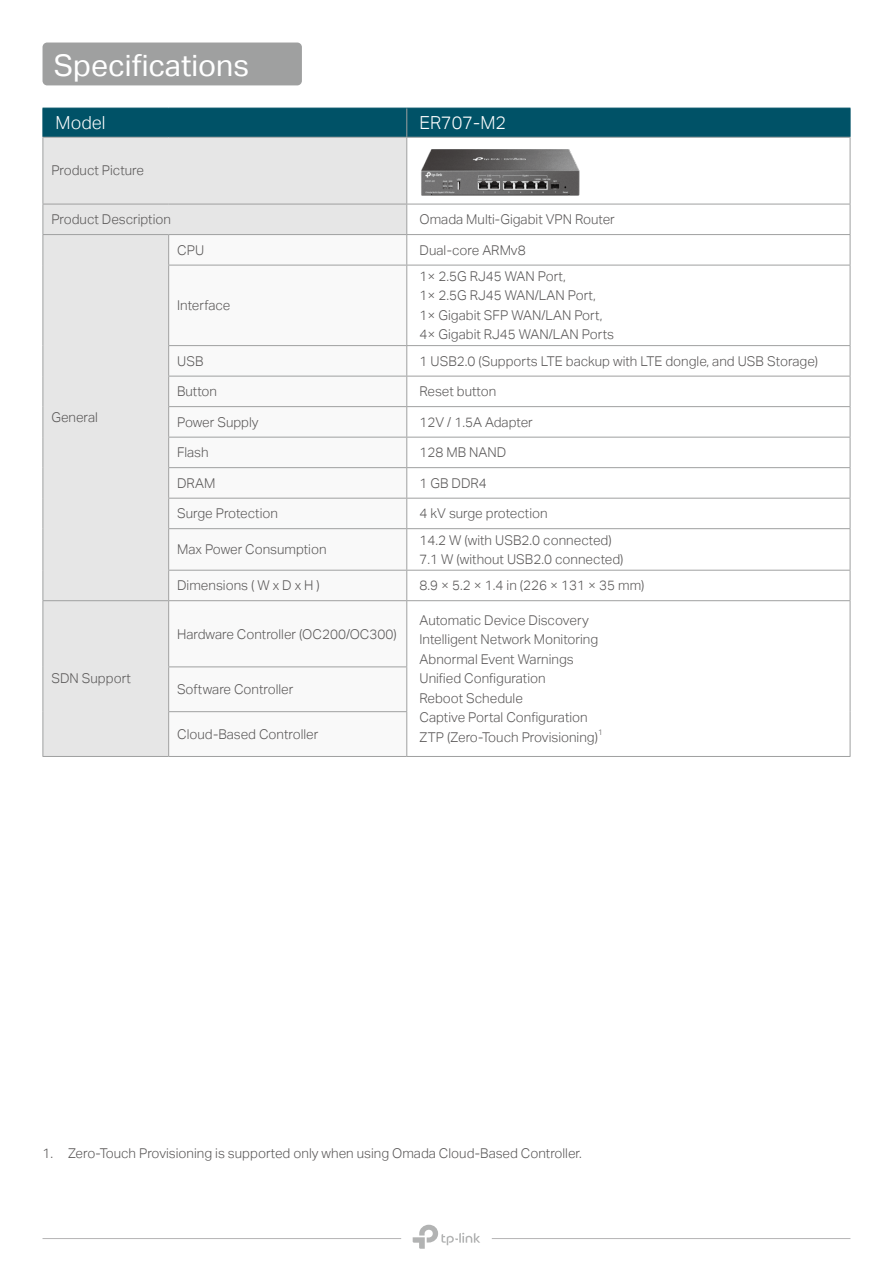
<style>
.page{position:relative;width:893px;height:1263px;background:#fff}
.page>*{position:absolute;margin:0;border:0;box-sizing:border-box;transform-origin:0 0}
.t1{font:30px "TP Link Aktiv Regular";color:#fff}
.t2{font:18px "TP Link Aktiv Light";color:#fff}
.t3{font:13.5px/19.5px "TP Link Aktiv Light";color:#595757}
.t4{font:7.8px "TP Link Aktiv Light";color:#595757}
</style>
<div class="page">
<hr style="left:43px;top:1238px;width:358px;height:1px;background:#b5b4b5">
<hr style="left:492px;top:1238px;width:358px;height:1px;background:#b5b4b5">
<svg style="left:413px;top:1225px;width:67px;height:24px"></svg>
<div style="left:43px;top:43px;width:259px;height:42px;background:#9fa0a0;border-radius:5px"></div>
<div style="left:44px;top:138px;width:362px;height:618px;background:#e6e6e6"></div>
<svg style="left:169px;top:235px;width:237px;height:521px"></svg>
<hr style="left:850px;top:138px;width:1px;height:66px;background:#9fa0a0">
<hr style="left:850px;top:204px;width:1px;height:30px;background:#9fa0a0">
<hr style="left:850px;top:407px;width:1px;height:30px;background:#9fa0a0">
<hr style="left:168px;top:437px;width:239px;height:1px;background:#9fa0a0">
<hr style="left:850px;top:437px;width:1px;height:30px;background:#9fa0a0">
<hr style="left:168px;top:467px;width:239px;height:1px;background:#9fa0a0">
<hr style="left:850px;top:468px;width:1px;height:30px;background:#9fa0a0">
<hr style="left:850px;top:498px;width:1px;height:30px;background:#9fa0a0">
<hr style="left:850px;top:529px;width:1px;height:41px;background:#9fa0a0">
<hr style="left:850px;top:570px;width:1px;height:30px;background:#9fa0a0">
<hr style="left:407px;top:204px;width:443px;height:1px;background:#9fa0a0">
<hr style="left:43px;top:601px;width:1px;height:66px;background:#9fa0a0">
<hr style="left:168px;top:601px;width:1px;height:65px;background:#9fa0a0">
<hr style="left:43px;top:667px;width:1px;height:45px;background:#9fa0a0">
<hr style="left:168px;top:667px;width:1px;height:44px;background:#9fa0a0">
<hr style="left:43px;top:712px;width:1px;height:44px;background:#9fa0a0">
<hr style="left:168px;top:712px;width:1px;height:44px;background:#9fa0a0">
<hr style="left:43px;top:756px;width:126px;height:1px;background:#9fa0a0">
<hr style="left:407px;top:600px;width:443px;height:1px;background:#9fa0a0">
<hr style="left:406px;top:601px;width:1px;height:65px;background:#9fa0a0">
<hr style="left:850px;top:601px;width:1px;height:66px;background:#9fa0a0">
<hr style="left:406px;top:667px;width:1px;height:44px;background:#9fa0a0">
<hr style="left:850px;top:667px;width:1px;height:45px;background:#9fa0a0">
<hr style="left:406px;top:712px;width:1px;height:44px;background:#9fa0a0">
<hr style="left:850px;top:712px;width:1px;height:44px;background:#9fa0a0">
<hr style="left:407px;top:756px;width:443px;height:1px;background:#9fa0a0">
<hr style="left:43px;top:234px;width:126px;height:1px;background:#9fa0a0">
<hr style="left:43px;top:235px;width:1px;height:30px;background:#9fa0a0">
<hr style="left:168px;top:235px;width:1px;height:30px;background:#9fa0a0">
<hr style="left:43px;top:265px;width:1px;height:81px;background:#9fa0a0">
<hr style="left:168px;top:265px;width:1px;height:80px;background:#9fa0a0">
<hr style="left:43px;top:346px;width:1px;height:30px;background:#9fa0a0">
<hr style="left:168px;top:346px;width:1px;height:30px;background:#9fa0a0">
<hr style="left:43px;top:376px;width:1px;height:31px;background:#9fa0a0">
<hr style="left:168px;top:376px;width:1px;height:30px;background:#9fa0a0">
<hr style="left:43px;top:407px;width:1px;height:30px;background:#9fa0a0">
<hr style="left:168px;top:407px;width:1px;height:30px;background:#9fa0a0">
<hr style="left:43px;top:437px;width:1px;height:31px;background:#9fa0a0">
<hr style="left:168px;top:437px;width:1px;height:30px;background:#9fa0a0">
<hr style="left:43px;top:468px;width:1px;height:30px;background:#9fa0a0">
<hr style="left:168px;top:468px;width:1px;height:30px;background:#9fa0a0">
<hr style="left:43px;top:498px;width:1px;height:31px;background:#9fa0a0">
<hr style="left:168px;top:498px;width:1px;height:30px;background:#9fa0a0">
<hr style="left:43px;top:529px;width:1px;height:41px;background:#9fa0a0">
<hr style="left:168px;top:529px;width:1px;height:41px;background:#9fa0a0">
<hr style="left:43px;top:570px;width:1px;height:30px;background:#9fa0a0">
<hr style="left:168px;top:570px;width:1px;height:30px;background:#9fa0a0">
<hr style="left:43px;top:600px;width:126px;height:1px;background:#9fa0a0">
<hr style="left:168px;top:498px;width:239px;height:1px;background:#9fa0a0">
<hr style="left:168px;top:528px;width:239px;height:1px;background:#9fa0a0">
<hr style="left:168px;top:570px;width:239px;height:1px;background:#9fa0a0">
<hr style="left:169px;top:600px;width:238px;height:1px;background:#9fa0a0">
<hr style="left:168px;top:666px;width:239px;height:1px;background:#9fa0a0">
<hr style="left:168px;top:711px;width:239px;height:1px;background:#9fa0a0">
<hr style="left:169px;top:756px;width:238px;height:1px;background:#9fa0a0">
<hr style="left:407px;top:345px;width:443px;height:1px;background:#9fa0a0">
<hr style="left:407px;top:234px;width:443px;height:1px;background:#9fa0a0">
<hr style="left:406px;top:235px;width:1px;height:30px;background:#9fa0a0">
<hr style="left:850px;top:235px;width:1px;height:30px;background:#9fa0a0">
<hr style="left:407px;top:265px;width:443px;height:1px;background:#9fa0a0">
<hr style="left:406px;top:265px;width:1px;height:80px;background:#9fa0a0">
<hr style="left:850px;top:265px;width:1px;height:80px;background:#9fa0a0">
<hr style="left:406px;top:346px;width:1px;height:30px;background:#9fa0a0">
<hr style="left:850px;top:346px;width:1px;height:30px;background:#9fa0a0">
<hr style="left:406px;top:376px;width:1px;height:30px;background:#9fa0a0">
<hr style="left:850px;top:376px;width:1px;height:30px;background:#9fa0a0">
<hr style="left:407px;top:406px;width:443px;height:1px;background:#9fa0a0">
<hr style="left:407px;top:376px;width:443px;height:1px;background:#9fa0a0">
<hr style="left:406px;top:407px;width:1px;height:30px;background:#9fa0a0">
<hr style="left:407px;top:437px;width:443px;height:1px;background:#9fa0a0">
<hr style="left:406px;top:437px;width:1px;height:30px;background:#9fa0a0">
<hr style="left:406px;top:498px;width:1px;height:30px;background:#9fa0a0">
<hr style="left:406px;top:529px;width:1px;height:41px;background:#9fa0a0">
<hr style="left:406px;top:570px;width:1px;height:30px;background:#9fa0a0">
<hr style="left:407px;top:467px;width:443px;height:1px;background:#9fa0a0">
<hr style="left:406px;top:468px;width:1px;height:30px;background:#9fa0a0">
<hr style="left:407px;top:498px;width:443px;height:1px;background:#9fa0a0">
<hr style="left:407px;top:528px;width:443px;height:1px;background:#9fa0a0">
<hr style="left:407px;top:570px;width:443px;height:1px;background:#9fa0a0">
<hr style="left:43px;top:138px;width:1px;height:66px;background:#9fa0a0">
<hr style="left:406px;top:138px;width:1px;height:66px;background:#9fa0a0">
<hr style="left:43px;top:204px;width:126px;height:1px;background:#9fa0a0">
<hr style="left:43px;top:204px;width:1px;height:30px;background:#9fa0a0">
<hr style="left:169px;top:204px;width:238px;height:1px;background:#9fa0a0">
<hr style="left:406px;top:204px;width:1px;height:30px;background:#9fa0a0">
<svg style="left:43px;top:108px;width:808px;height:29px;background:#025367"></svg>
<hr style="left:43px;top:137px;width:126px;height:1px;background:#9fa0a0">
<hr style="left:169px;top:137px;width:238px;height:1px;background:#9fa0a0">
<hr style="left:407px;top:137px;width:443px;height:1px;background:#9fa0a0">
<hr style="left:169px;top:234px;width:238px;height:1px;background:#9fa0a0">
<hr style="left:168px;top:265px;width:239px;height:1px;background:#9fa0a0">
<hr style="left:168px;top:345px;width:239px;height:1px;background:#9fa0a0">
<hr style="left:168px;top:376px;width:239px;height:1px;background:#9fa0a0">
<hr style="left:168px;top:406px;width:239px;height:1px;background:#9fa0a0">
<img style="left:421px;top:149px;width:159px;height:47px">
<h1 class="t1" style="left:54px;top:48px;width:197px">Specifications</h1>
<h2 class="t2" style="left:56px;top:112px;width:51px">Model</h2>
<h2 class="t2" style="left:420px;top:112px;width:88px">ER707-M2</h2>
<p class="t3" style="left:51px;top:161px;width:94px">Product Picture</p>
<p class="t3" style="left:51px;top:210px;width:121px">Product Description</p>
<p class="t3" style="left:420px;top:210px;width:197px">Omada Multi-Gigabit VPN Router</p>
<p class="t3" style="left:177px;top:240px;width:29px">CPU</p>
<p class="t3" style="left:420px;top:240px;width:108px">Dual-core ARMv8</p>
<p class="t3" style="left:51px;top:408px;width:48px">General</p>
<p class="t3" style="left:51px;top:669px;width:81px">SDN Support</p>
<p class="t3" style="left:177px;top:296px;width:55px">Interface</p>
<p class="t3" style="left:420px;top:266px;width:196px">1× 2.5G RJ45 WAN Port,<br>1× 2.5G RJ45 WAN/LAN Port,<br>1× Gigabit SFP WAN/LAN Port,<br>4× Gigabit RJ45 WAN/LAN Ports</p>
<p class="t3" style="left:177px;top:351px;width:28px">USB</p>
<p class="t3" style="left:420px;top:351px;width:400px">1 USB2.0 (Supports LTE backup with LTE dongle, and USB Storage)</p>
<p class="t3" style="left:177px;top:382px;width:41px">Button</p>
<p class="t3" style="left:420px;top:382px;width:78px">Reset button</p>
<p class="t3" style="left:177px;top:412px;width:83px">Power Supply</p>
<p class="t3" style="left:420px;top:412px;width:115px">12V / 1.5A Adapter</p>
<p class="t3" style="left:177px;top:443px;width:33px">Flash</p>
<p class="t3" style="left:420px;top:443px;width:88px">128 MB NAND</p>
<p class="t3" style="left:177px;top:473px;width:40px">DRAM</p>
<p class="t3" style="left:420px;top:473px;width:69px">1 GB DDR4</p>
<p class="t3" style="left:177px;top:504px;width:102px">Surge Protection</p>
<p class="t3" style="left:420px;top:504px;width:130px">4 kV surge protection</p>
<p class="t3" style="left:177px;top:540px;width:151px">Max Power Consumption</p>
<p class="t3" style="left:420px;top:530px;width:205px">14.2 W (with USB2.0 connected)<br>7.1 W (without USB2.0 connected)</p>
<p class="t3" style="left:177px;top:576px;width:144px">Dimensions ( W x D x H )</p>
<p class="t3" style="left:420px;top:576px;width:226px">8.9 × 5.2 × 1.4 in (226 × 131 × 35 mm)</p>
<p class="t3" style="left:177px;top:624px;width:221px">Hardware Controller (OC200/OC300)</p>
<p class="t3" style="left:177px;top:680px;width:118px">Software Controller</p>
<p class="t3" style="left:177px;top:724px;width:143px">Cloud-Based Controller</p>
<p class="t3" style="left:420px;top:610px;width:180px">Automatic Device Discovery<br>Intelligent Network Monitoring<br>Abnormal Event Warnings<br>Unified Configuration<br>Reboot Schedule<br>Captive Portal Configuration<br>ZTP (Zero-Touch Provisioning)</p>
<p class="t4" style="left:598px;top:728px;width:6px">1</p>
<p class="t3" style="left:43px;top:1143px;width:541px">1. Zero-Touch Provisioning is supported only when using Omada Cloud-Based Controller.</p>
</div>
